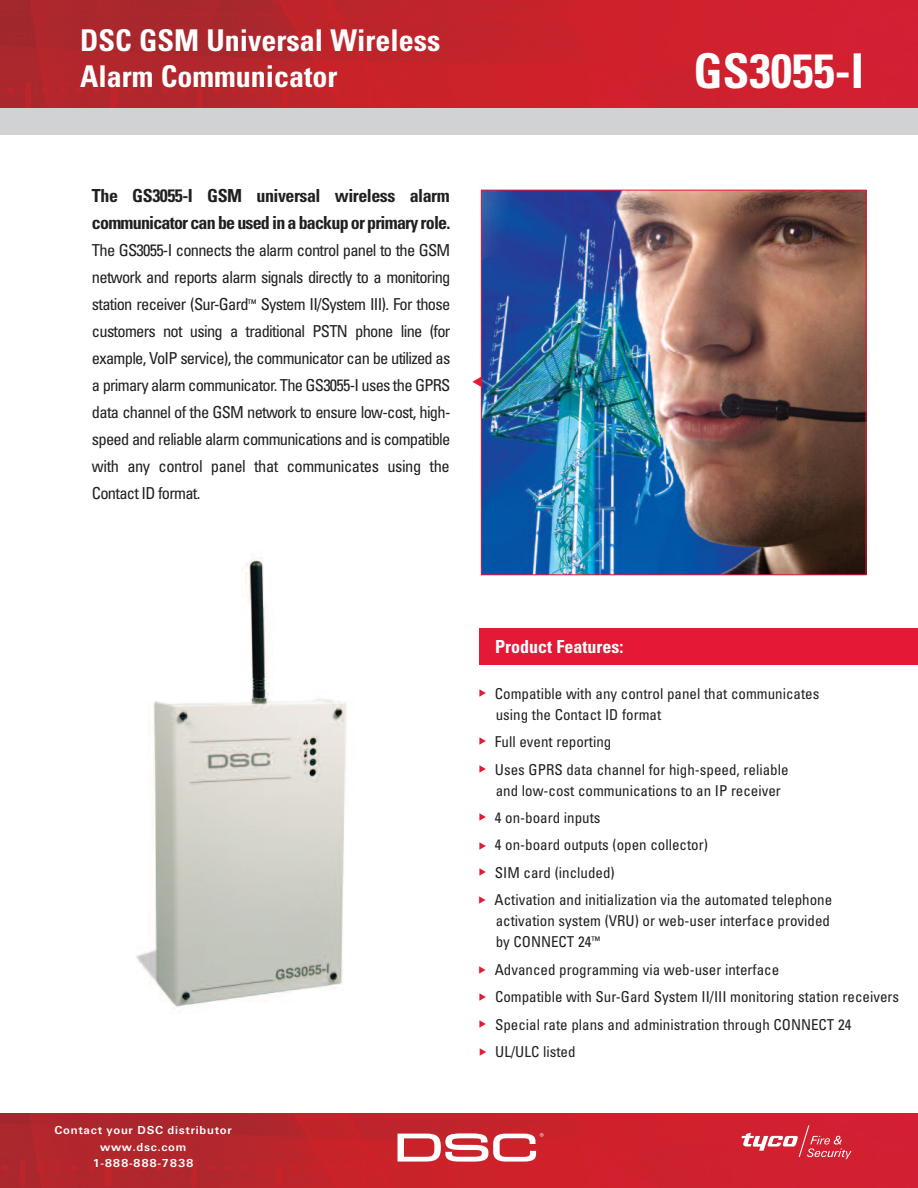
<style>
.page{position:relative;width:918px;height:1188px;background:#fff}
.page>*{position:absolute;margin:0;border:0;box-sizing:border-box;transform-origin:0 0}
.t1{font:700 condensed 48px "Univers";color:#fff}
.t2{font:700 condensed 30px/36px "Univers";color:#fff}
.t3{font:700 condensed 18px/27px "Univers";letter-spacing:-.045em;color:#231f20}
.t4{font:700 condensed 18px "Univers";color:#fff}
.t5{font:condensed 16.5px/27px "Univers";letter-spacing:-.025em;color:#231f20;text-align:justify}
.t6{font:condensed 15px/27.5px "Univers";color:#231f20}
.t7{font:700 12px/16.5px "U65 Univers";letter-spacing:.06em;color:#fff;text-align:center}
</style>
<div class="page">
<img style="left:0;top:1114px;width:918px;height:74px">
<svg style="left:741px;top:1125px;width:111px;height:34px;background:#d94552"></svg>
<svg style="left:398px;top:1133px;width:146px;height:29px"></svg>
<div style="left:479px;top:628px;width:439px;height:37px;background:#e51836"></div>
<img style="left:0;top:0;width:918px;height:108px">
<img style="left:483px;top:192px;width:381px;height:381px">
<div style="left:481px;top:190px;width:385px;height:385px;border:1px solid #e51836"></div>
<div style="left:0;top:108px;width:918px;height:27px;background:#d1d2d4"></div>
<img style="left:136px;top:553px;width:211px;height:455px">
<svg style="left:480px;top:377px;width:2px;height:11px"></svg>
<h2 class="t2" style="left:80px;top:25px;width:362px">DSC GSM Universal Wireless<br>Alarm Communicator</h2>
<p class="t3" style="left:92px;top:184px;width:360px">The GS3055-I GSM universal wireless alarm communicator can be used in a backup or primary role.</p>
<p class="t5" style="left:92px;top:238px;width:360px">The GS3055-I connects the alarm control panel to the GSM network and reports alarm signals directly to a monitoring station receiver (Sur-Gard<sup>™</sup> System II/System III). For those customers not using a traditional PSTN phone line (for example, VoIP service), the communicator can be utilized as a primary alarm communicator. The GS3055-I uses the GPRS data channel of the GSM network to ensure low-cost, high&shy;speed and reliable alarm communications and is compatible with any control panel that communicates using the Contact ID format.</p>
<h1 class="t1" style="left:694px;top:53px;width:172px">GS3055-I</h1>
<p class="t7" style="left:55px;top:1123px;width:179px">Contact your DSC distributor www.dsc.com<br>1-888-888-7838</p>
<p class="t4" style="left:495px;top:640px;width:130px">Product Features:</p>
<p class="t6" style="left:495px;top:684px;width:326px;line-height:21px">Compatible with any control panel that communicates using the Contact ID format</p>
<p class="t6" style="left:495px;top:729px;width:295px">Full event reporting<br>Uses GPRS data channel for high-speed, reliable</p>
<p class="t6" style="left:495px;top:778px;width:339px">and low-cost communications to an IP receiver<br>4 on-board inputs<br>4 on-board outputs (open collector)<br>SIM card (included)<br>Activation and initialization via the automated telephone</p>
<p class="t6" style="left:496px;top:912px;width:336px;line-height:21px">activation system (VRU) or web-user interface provided by CONNECT 24<sup>™</sup></p>
<p class="t6" style="left:495px;top:957px;width:406px">Advanced programming via web-user interface<br>Compatible with Sur-Gard System II/III monitoring station receivers Special rate plans and administration through CONNECT 24<br>UL/ULC listed</p>
</div>
